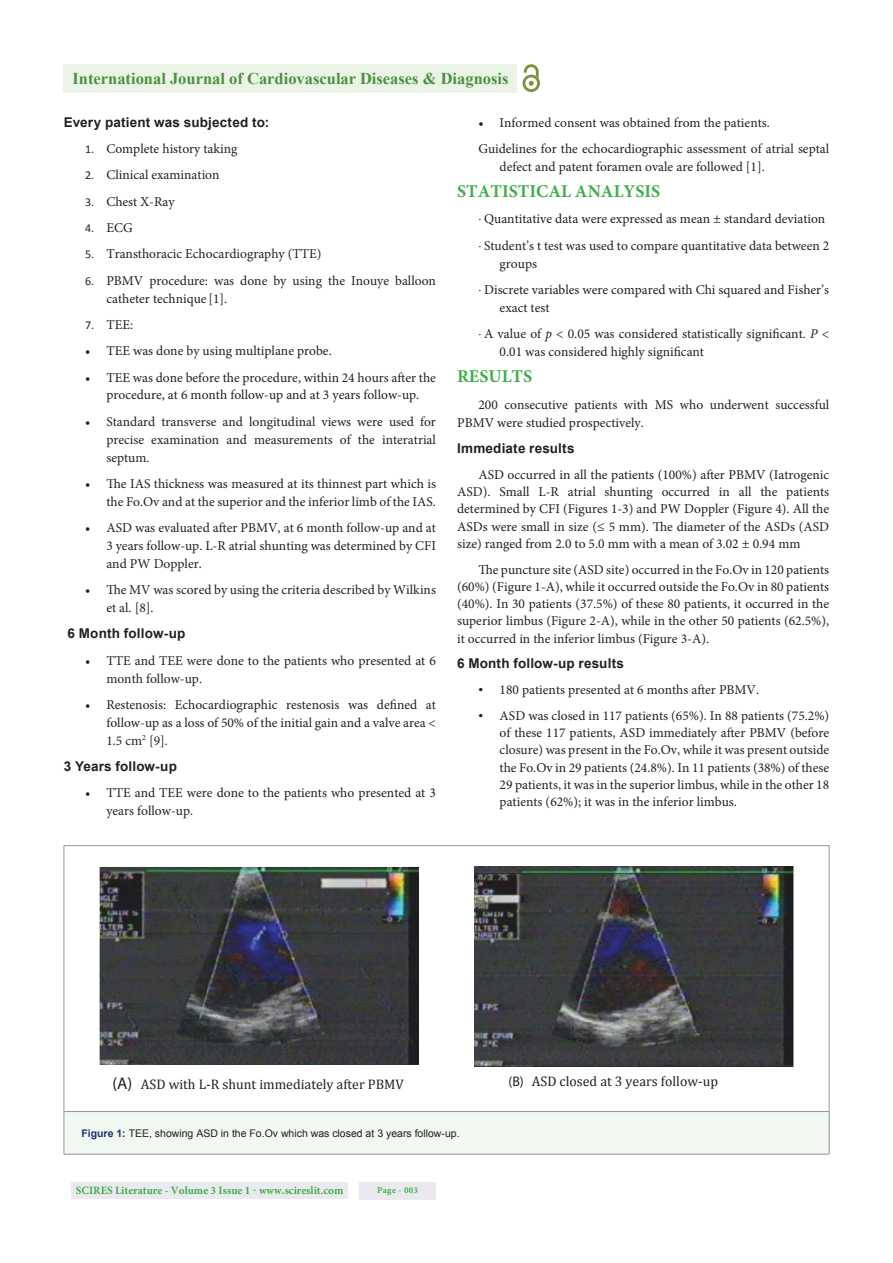
<style>
.page{position:relative;width:893px;height:1263px;background:#fff}
.page>*{position:absolute;margin:0;border:0;box-sizing:border-box;transform-origin:0 0}
.t1{font:700 18px "Minion Pro";color:#41ad49}
.t2{font:700 16.5px "Times New Roman";color:#4c9041}
.t3{font:13.8px "Cambria";color:#231f20}
.t4{font:13.5px/17.9px "Minion Pro";color:#231f20}
.t5{font:700 13.5px "Arial";letter-spacing:.015em;color:#231f20}
.t6{font:700 11.25px "Minion Pro";color:#41ad49}
.t7{font:10.5px "Arial";color:#231f20}
.t8{font:700 9px "Minion Pro";letter-spacing:.03em;color:#41ad49}
.s1{font-family:"Calibri";font-size:12px}
.s2{font-style:italic}
.s3{font-family:"Times New Roman"}
.s4{font-weight:700;font-size:16.95px}
.s5{font-weight:700}
.s6{font-weight:700;color:#20336b}
</style>
<div class="page">
<div style="left:72px;top:1182px;width:276px;height:17px;background:#eae9ef"></div>
<div style="left:359px;top:1182px;width:77px;height:17px;background:#eae9ef"></div>
<div style="left:64px;top:64px;width:453px;height:28px;background:#eaf3e6"></div>
<img style="left:524px;top:64px;width:15px;height:11px">
<img style="left:522px;top:75px;width:18px;height:17px">
<svg style="left:529px;top:77px;width:8px;height:12px"></svg>
<div style="left:64px;top:1112px;width:765px;height:42px;background:#f0f8f1"></div>
<hr style="left:64px;top:845px;width:765px;height:1px;background:#939598">
<hr style="left:64px;top:846px;width:1px;height:265px;background:#939598">
<hr style="left:829px;top:846px;width:1px;height:265px;background:#939598">
<hr style="left:64px;top:1111px;width:765px;height:1px;background:#939598">
<hr style="left:64px;top:1112px;width:1px;height:42px;background:#939598">
<hr style="left:829px;top:1112px;width:1px;height:42px;background:#939598">
<hr style="left:64px;top:1154px;width:765px;height:1px;background:#939598">
<img style="left:100px;top:867px;width:319px;height:198px">
<img style="left:474px;top:867px;width:319px;height:199px">
<p class="t2" style="left:72px;top:69px;width:438px">International Journal of Cardiovascular Diseases &amp; Diagnosis</p>
<p class="t5" style="left:64px;top:114px;width:207px">Every patient was subjected to:</p>
<p class="t4" style="left:85px;top:141px;width:154px"><span class="s1">1.</span> Complete history taking</p>
<p class="t4" style="left:85px;top:167px;width:136px"><span class="s1">2.</span> Clinical examination</p>
<p class="t4" style="left:85px;top:194px;width:91px"><span class="s1">3.</span> Chest X-Ray</p>
<p class="t4" style="left:85px;top:220px;width:49px"><span class="s1">4.</span> ECG</p>
<p class="t4" style="left:85px;top:246px;width:238px"><span class="s1">5.</span> Transthoracic Echocardiography (TTE)</p>
<p class="t4" style="left:106px;top:273px;width:331px;text-indent:-21px"><span class="s1">6.</span> PBMV procedure: was done by using the Inouye balloon catheter technique [1].</p>
<p class="t4" style="left:85px;top:317px;width:50px"><span class="s1">7.</span> TEE:</p>
<p class="t4" style="left:85px;top:343px;width:248px">• TEE was done by using multiplane probe.</p>
<p class="t4" style="left:85px;top:370px;width:352px;text-align:center">• TEE was done before the procedure, within 24 hours after the procedure, at 6 month follow-up and at 3 years follow-up.</p>
<p class="t4" style="left:106px;top:414px;width:331px;text-align:justify;text-indent:-21px">• Standard transverse and longitudinal views were used for precise examination and measurements of the interatrial septum.</p>
<p class="t4" style="left:85px;top:476px;width:352px;text-align:right">• The IAS thickness was measured at its thinnest part which is the Fo.Ov and at the superior and the inferior limb of the IAS.</p>
<p class="t4" style="left:106px;top:520px;width:331px;text-align:justify;text-indent:-21px">• ASD was evaluated after PBMV, at 6 month follow-up and at 3 years follow-up. L-R atrial shunting was determined by CFI and PW Doppler.</p>
<p class="t4" style="left:106px;top:582px;width:331px;text-indent:-21px">• The MV was scored by using the criteria described by Wilkins et al. [8].</p>
<p class="t5" style="left:68px;top:626px;width:119px">6 Month follow-up</p>
<p class="t4" style="left:106px;top:653px;width:331px;text-indent:-21px">• TTE and TEE were done to the patients who presented at 6 month follow-up.</p>
<p class="t4" style="left:106px;top:697px;width:331px;text-align:justify;text-indent:-21px">• Restenosis: Echocardiographic restenosis was defined at follow-up as a loss of 50% of the initial gain and a valve area &lt; 1.5 cm<sup>2</sup> [9].</p>
<p class="t5" style="left:64px;top:759px;width:115px">3 Years follow-up</p>
<p class="t4" style="left:106px;top:785px;width:331px;text-indent:-21px">• TTE and TEE were done to the patients who presented at 3 years follow-up.</p>
<p class="t4" style="left:478px;top:110px;width:352px;line-height:26.4px">• Informed consent was obtained from the patients.<br>Guidelines for the echocardiographic assessment of atrial septal</p>
<p class="t4" style="left:500px;top:159px;width:267px">defect and patent foramen ovale are followed [1].</p>
<h1 class="t1" style="left:457px;top:184px;width:205px">STATISTICAL ANALYSIS</h1>
<p class="t4" style="left:478px;top:207px;width:352px;line-height:26.4px"><span class="s1">·</span> Quantitative data were expressed as mean ± standard deviation <span class="s1">·</span> Student’s t test was used to compare quantitative data between 2</p>
<p class="t4" style="left:478px;top:251px;width:352px;line-height:26.4px;text-indent:21px">groups<br><span class="s1">·</span> Discrete variables were compared with Chi squared and Fisher’s</p>
<p class="t4" style="left:478px;top:296px;width:352px;line-height:26.4px;text-indent:21px">exact test<br><span class="s1">·</span> A value of <span class="s2">p</span> &lt; 0.05 was considered statistically significant. <span class="s2">P</span> &lt;</p>
<p class="t4" style="left:500px;top:344px;width:206px">0.01 was considered highly significant</p>
<h1 class="t1" style="left:457px;top:370px;width:77px">RESULTS</h1>
<p class="t4" style="left:457px;top:397px;width:374px;text-indent:21px">200 consecutive patients with MS who underwent successful<br>PBMV were studied prospectively.</p>
<p class="t5" style="left:457px;top:441px;width:119px">Immediate results</p>
<p class="t4" style="left:457px;top:467px;width:374px;line-height:17.2px;text-align:justify;text-indent:21px">ASD occurred in all the patients (100%) after PBMV (Iatrogenic ASD). Small L-R atrial shunting occurred in all the patients determined by CFI (Figures 1-3) and PW Doppler (Figure 4). All the ASDs were small in size (≤ 5 mm). The diameter of the ASDs (ASD size) ranged from 2.0 to 5.0 mm with a mean of 3.02 ± 0.94 mm</p>
<p class="t4" style="left:457px;top:562px;width:374px;line-height:17.2px;text-align:justify;text-indent:21px">The puncture site (ASD site) occurred in the Fo.Ov in 120 patients (60%) (Figure 1-A), while it occurred outside the Fo.Ov in 80 patients (40%). In 30 patients (37.5%) of these 80 patients, it occurred in the superior limbus (Figure 2-A), while in the other 50 patients (62.5%), it occurred in the inferior limbus (Figure 3-A).</p>
<p class="t5" style="left:457px;top:656px;width:168px">6 Month follow-up results</p>
<p class="t4" style="left:478px;top:682px;width:282px"><span class="s3">•</span> 180 patients presented at 6 months after PBMV.</p>
<p class="t4" style="left:500px;top:708px;width:331px;line-height:17.2px;text-align:justify;text-indent:-21px"><span class="s3">•</span> ASD was closed in 117 patients (65%). In 88 patients (75.2%) of these 117 patients, ASD immediately after PBMV (before closure) was present in the Fo.Ov, while it was present outside the Fo.Ov in 29 patients (24.8%). In 11 patients (38%) of these 29 patients, it was in the superior limbus, while in the other 18 patients (62%); it was in the inferior limbus.</p>
<p class="t3" style="left:112px;top:1076px;width:293px"><span class="s4">(A)</span> ASD with L-R shunt immediately after PBMV</p>
<p class="t3" style="left:508px;top:1073px;width:211px"><span class="s5">(B)</span> ASD closed at 3 years follow-up</p>
<p class="t7" style="left:81px;top:1127px;width:380px"><span class="s6">Figure 1:</span> TEE, showing ASD in the Fo.Ov which was closed at 3 years follow-up.</p>
<p class="t6" style="left:76px;top:1186px;width:269px">SCIRES Literature - Volume 3 Issue 1 - www.scireslit.com</p>
<p class="t8" style="left:377px;top:1186px;width:42px">Page - 003</p>
</div>
